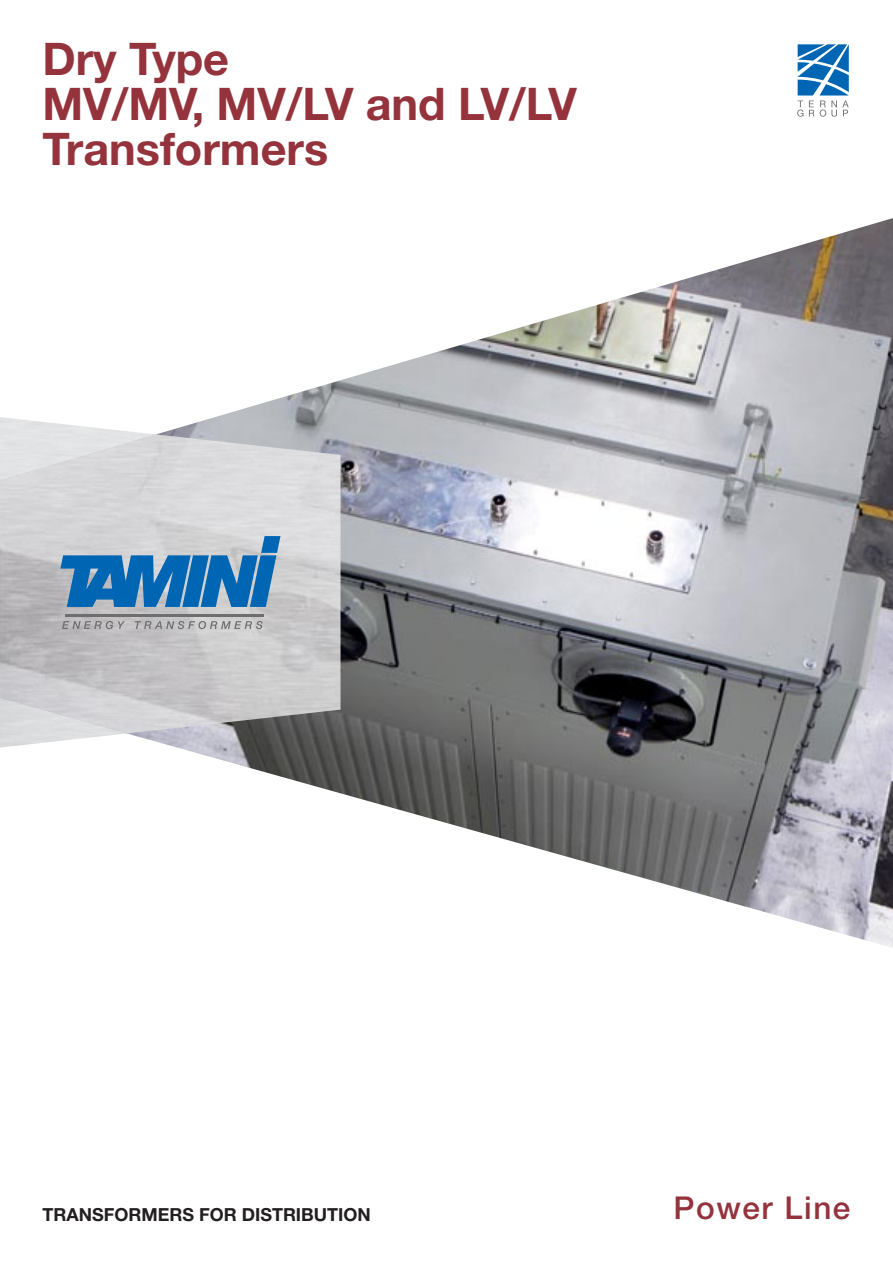
<style>
.page{position:relative;width:893px;height:1263px;background:#fff}
.page>*{position:absolute;margin:0;border:0;box-sizing:border-box;transform-origin:0 0}
.t1{font:700 45px/45px "Helvetica Neue";color:#95333d}
.t2{font:500 31.5px "Helvetica Neue";letter-spacing:.05em;color:#95333d}
.t3{font:700 18px "Helvetica Neue";color:#231f20}
</style>
<div class="page">
<svg style="left:797px;top:44px;width:52px;height:73px"></svg>
<img style="left:156px;top:218px;width:737px;height:730px">
<img style="left:0;top:417px;width:156px;height:331px">
<img style="left:0;top:434px;width:341px;height:299px">
<hr style="left:65px;top:614px;width:199px;height:2px;background:#6d6e70">
<svg style="left:62px;top:621px;width:63px;height:8px"></svg>
<svg style="left:135px;top:621px;width:128px;height:8px"></svg>
<svg style="left:60px;top:536px;width:220px;height:71px;background:#5892bf"></svg>
<p class="t1" style="left:43px;top:40px;width:536px">Dry Type<br>MV/MV, MV/LV and LV/LV<br>Transformers</p>
<p class="t3" style="left:43px;top:1208px;width:330px">TRANSFORMERS FOR DISTRIBUTION</p>
<p class="t2" style="left:674px;top:1196px;width:178px">Power Line</p>
</div>
